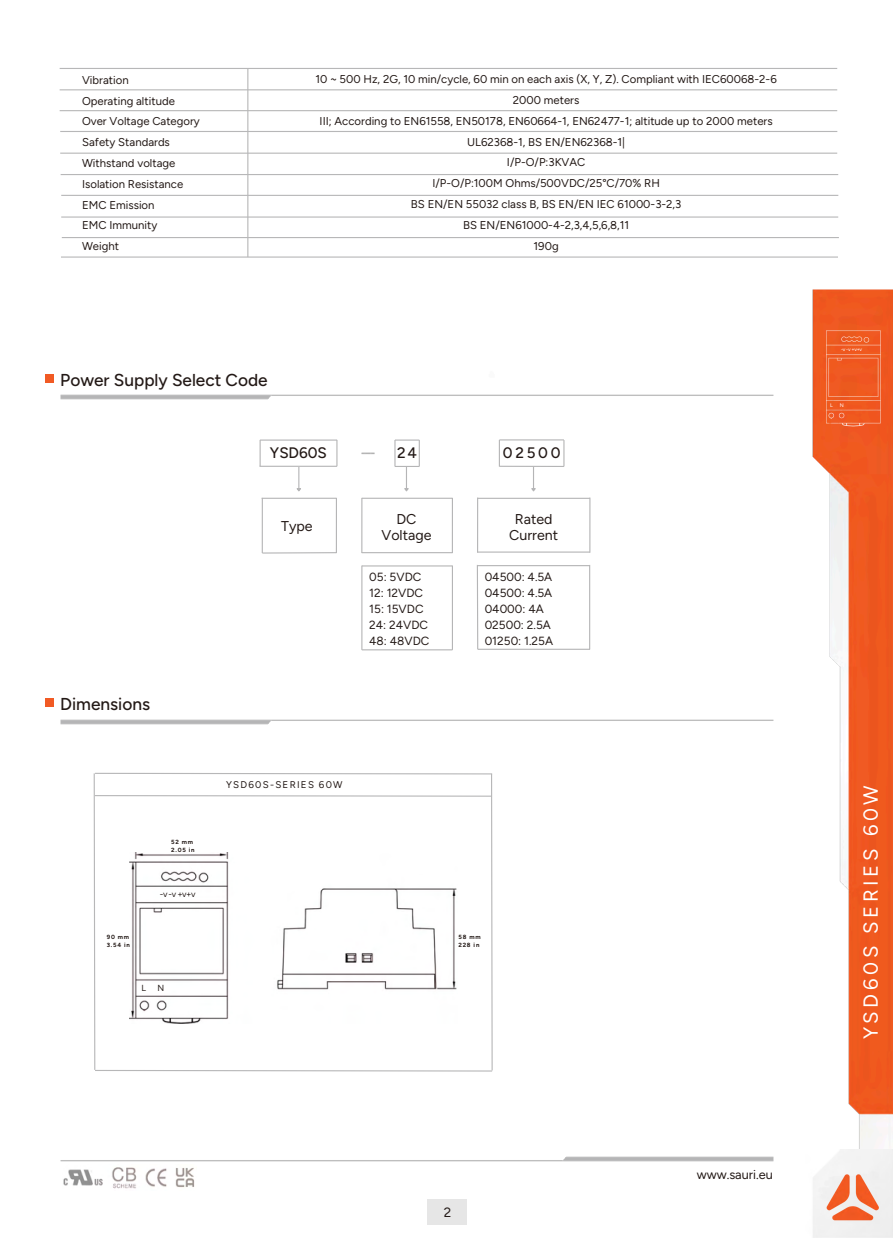
<style>
.page{position:relative;width:893px;height:1238px;background:#fff}
.page>*{position:absolute;margin:0;border:0;box-sizing:border-box;transform-origin:0 0}
.t1{font:20.25px "Figtree";letter-spacing:.18em;color:#fff}
.t2{font:500 17.25px "Figtree";color:#231916}
.t3{font:500 15.15px "Figtree";letter-spacing:.065em;color:#231916}
.t4{font:14.25px/16.6px "Figtree";color:#231916;text-align:center}
.t5{font:13.5px "Figtree";color:#231916}
.t6{font:12.75px "Figtree";color:#231916}
.t7{font:11.85px/15.8px "Figtree";color:#231916}
.t8{font:11.4px "Figtree";color:#231916}
.t9{font:9.75px "Figtree";letter-spacing:.13em;color:#231916}
.t10{font:8.85px "Figtree";color:#231916}
.t11{font:8.55px "Figtree";color:#231916}
.t12{font:700 6px "Figtree";letter-spacing:.13em;color:#231916}
.t13{font:5.25px "Figtree";color:#fff}
.t14{font:5.1px "Figtree";color:#fff}
</style>
<div class="page">
<img style="left:60px;top:1156px;width:714px;height:6px">
<img style="left:812px;top:289px;width:80px;height:860px">
<img style="left:826px;top:1174px;width:55px;height:46px">
<svg style="left:46px;top:374px;width:7px;height:8px"></svg>
<svg style="left:46px;top:699px;width:7px;height:8px"></svg>
<div style="left:426px;top:1199px;width:40px;height:25px;background:#e6e6e6"></div>
<svg style="left:93px;top:772px;width:400px;height:300px"></svg>
<hr style="left:260px;top:439px;width:77px;height:1px;background:#b5b5b6">
<svg style="left:259px;top:440px;width:1px;height:26px"></svg>
<svg style="left:336px;top:440px;width:1px;height:26px"></svg>
<hr style="left:259px;top:466px;width:78px;height:1px;background:#b5b5b6">
<hr style="left:499px;top:439px;width:64px;height:1px;background:#b5b5b6">
<svg style="left:498px;top:440px;width:1px;height:26px"></svg>
<svg style="left:563px;top:440px;width:1px;height:26px"></svg>
<hr style="left:499px;top:466px;width:64px;height:1px;background:#b5b5b6">
<hr style="left:261px;top:498px;width:75px;height:1px;background:#b5b5b6">
<hr style="left:261px;top:498px;width:2px;height:55px;background:#b5b5b6">
<hr style="left:336px;top:498px;width:1px;height:55px;background:#b5b5b6">
<hr style="left:262px;top:552px;width:74px;height:1px;background:#b5b5b6">
<hr style="left:477px;top:498px;width:112px;height:1px;background:#b5b5b6">
<hr style="left:477px;top:497px;width:1px;height:56px;background:#b5b5b6">
<hr style="left:589px;top:497px;width:1px;height:56px;background:#b5b5b6">
<hr style="left:477px;top:551px;width:112px;height:1px;background:#b5b5b6">
<hr style="left:477px;top:565px;width:112px;height:1px;background:#b5b5b6">
<hr style="left:476px;top:565px;width:2px;height:84px;background:#b5b5b6">
<hr style="left:589px;top:565px;width:1px;height:84px;background:#b5b5b6">
<hr style="left:477px;top:648px;width:112px;height:2px;background:#b5b5b6">
<hr style="left:361px;top:498px;width:91px;height:1px;background:#b5b5b6">
<hr style="left:361px;top:498px;width:1px;height:55px;background:#b5b5b6">
<hr style="left:451px;top:498px;width:2px;height:55px;background:#b5b5b6">
<hr style="left:361px;top:552px;width:91px;height:1px;background:#b5b5b6">
<img style="left:361px;top:452px;width:14px;height:3px">
<hr style="left:361px;top:565px;width:91px;height:1px;background:#b5b5b6">
<hr style="left:361px;top:565px;width:1px;height:85px;background:#b5b5b6">
<hr style="left:451px;top:565px;width:2px;height:85px;background:#b5b5b6">
<hr style="left:361px;top:649px;width:91px;height:1px;background:#b5b5b6">
<svg style="left:296px;top:467px;width:5px;height:25px"></svg>
<svg style="left:394px;top:439px;width:25px;height:53px"></svg>
<hr style="left:532px;top:467px;width:2px;height:21px;background:#b5b5b6">
<svg style="left:531px;top:487px;width:5px;height:5px"></svg>
<hr style="left:60px;top:110px;width:776px;height:1px;background:#b7b7b8">
<hr style="left:60px;top:153px;width:776px;height:1px;background:#b7b7b8">
<hr style="left:60px;top:131px;width:777px;height:1px;background:#b7b7b8">
<hr style="left:60px;top:89px;width:776px;height:1px;background:#b7b7b8">
<hr style="left:247px;top:68px;width:1px;height:189px;background:#b7b7b8">
<img style="left:63px;top:1167px;width:132px;height:22px">
<img style="left:819px;top:352px;width:68px;height:58px">
<img style="left:129px;top:852px;width:328px;height:171px">
<img style="left:826px;top:331px;width:59px;height:97px">
<hr style="left:61px;top:174px;width:776px;height:1px;background:#b7b7b8">
<hr style="left:61px;top:216px;width:776px;height:2px;background:#b7b7b8">
<hr style="left:61px;top:195px;width:777px;height:1px;background:#b7b7b8">
<hr style="left:61px;top:256px;width:776px;height:2px;background:#b7b7b8">
<hr style="left:62px;top:237px;width:776px;height:1px;background:#b7b7b8">
<hr style="left:60px;top:68px;width:776px;height:1px;background:#b7b7b8">
<p class="t8" style="left:82px;top:73px;width:48px">Vibration</p>
<p class="t8" style="left:82px;top:94px;width:94px">Operating altitude</p>
<p class="t8" style="left:82px;top:114px;width:119px">Over Voltage Category</p>
<p class="t8" style="left:82px;top:135px;width:89px">Safety Standards</p>
<p class="t8" style="left:82px;top:156px;width:95px">Withstand voltage</p>
<p class="t8" style="left:82px;top:177px;width:103px">Isolation Resistance</p>
<p class="t8" style="left:82px;top:198px;width:74px">EMC Emission</p>
<p class="t8" style="left:82px;top:218px;width:77px">EMC Immunity</p>
<p class="t8" style="left:82px;top:239px;width:39px">Weight</p>
<p class="t2" style="left:60px;top:369px;width:209px">Power Supply Select Code</p>
<p class="t8" style="left:315px;top:72px;width:462px">10 ~ 500 Hz, 2G, 10 min/cycle, 60 min on each axis (X, Y, Z). Compliant with IEC60068-2-6</p>
<p class="t8" style="left:512px;top:93px;width:68px">2000 meters</p>
<p class="t8" style="left:319px;top:114px;width:454px">III; According to EN61558, EN50178, EN60664-1, EN62477-1; altitude up to 2000 meters</p>
<h2 class="t8" style="left:467px;top:135px;width:159px">UL62368-1, BS EN/EN62368-1|</h2>
<p class="t8" style="left:506px;top:155px;width:80px">I/P-O/P:3KVAC</p>
<h3 class="t8" style="left:432px;top:176px;width:229px">I/P-O/P:100M Ohms/500VDC/25°C/70% RH</h3>
<h5 class="t8" style="left:411px;top:197px;width:272px">BS EN/EN 55032 class B, BS EN/EN IEC 61000-3-2,3</h5>
<p class="t8" style="left:463px;top:218px;width:167px">BS EN/EN61000-4-2,3,4,5,6,8,11</p>
<p class="t8" style="left:533px;top:239px;width:27px">190g</p>
<p class="t3" style="left:270px;top:444px;width:58px">YSD60S</p>
<p class="t3" style="left:397px;top:444px;width:22px">24</p>
<p class="t3" style="left:502px;top:444px;width:59px">02500</p>
<p class="t4" style="left:381px;top:510px;width:51px">DC<br>Voltage</p>
<p class="t4" style="left:281px;top:518px;width:33px">Type</p>
<p class="t4" style="left:509px;top:510px;width:50px">Rated<br>Current</p>
<p class="t2" style="left:60px;top:694px;width:91px">Dimensions</p>
<p class="t12" style="left:107px;top:933px;width:24px">90 mm</p>
<p class="t12" style="left:107px;top:941px;width:25px">3.54 in</p>
<p class="t12" style="left:171px;top:838px;width:23px">52 mm</p>
<p class="t12" style="left:171px;top:846px;width:25px">2.05 in</p>
<h6 class="t11" style="left:160px;top:888px;width:37px">-v -v +v+v</h6>
<h5 class="t10" style="left:141px;top:982px;width:6px">L</h5>
<h5 class="t10" style="left:157px;top:982px;width:8px">N</h5>
<p class="t7" style="left:369px;top:569px;width:62px">05: 5VDC<br>12: 12VDC<br>15: 15VDC<br>24: 24VDC<br>48: 48VDC</p>
<p class="t7" style="left:484px;top:569px;width:70px">04500: 4.5A<br>04500: 4.5A<br>04000: 4A<br>02500: 2.5A<br>01250: 1.25A</p>
<p class="t9" style="left:226px;top:778px;width:118px">YSD60S-SERIES 60W</p>
<p class="t12" style="left:458px;top:933px;width:24px">58 mm</p>
<h1 class="t12" style="left:458px;top:941px;width:22px">228 in</h1>
<p class="t5" style="left:443px;top:1204px;width:9px">2</p>
<p class="t6" style="left:696px;top:1167px;width:78px">www.sauri.eu</p>
<h2 class="t14" style="left:840px;top:346px;width:23px">-v -v +v+v</h2>
<p class="t13" style="left:829px;top:402px;width:4px">L</p>
<p class="t13" style="left:839px;top:402px;width:6px">N</p>
<p class="t1" style="left:858px;top:1039px;width:256px;rotate:-90deg">YSD60S SERIES 60W</p>
</div>
